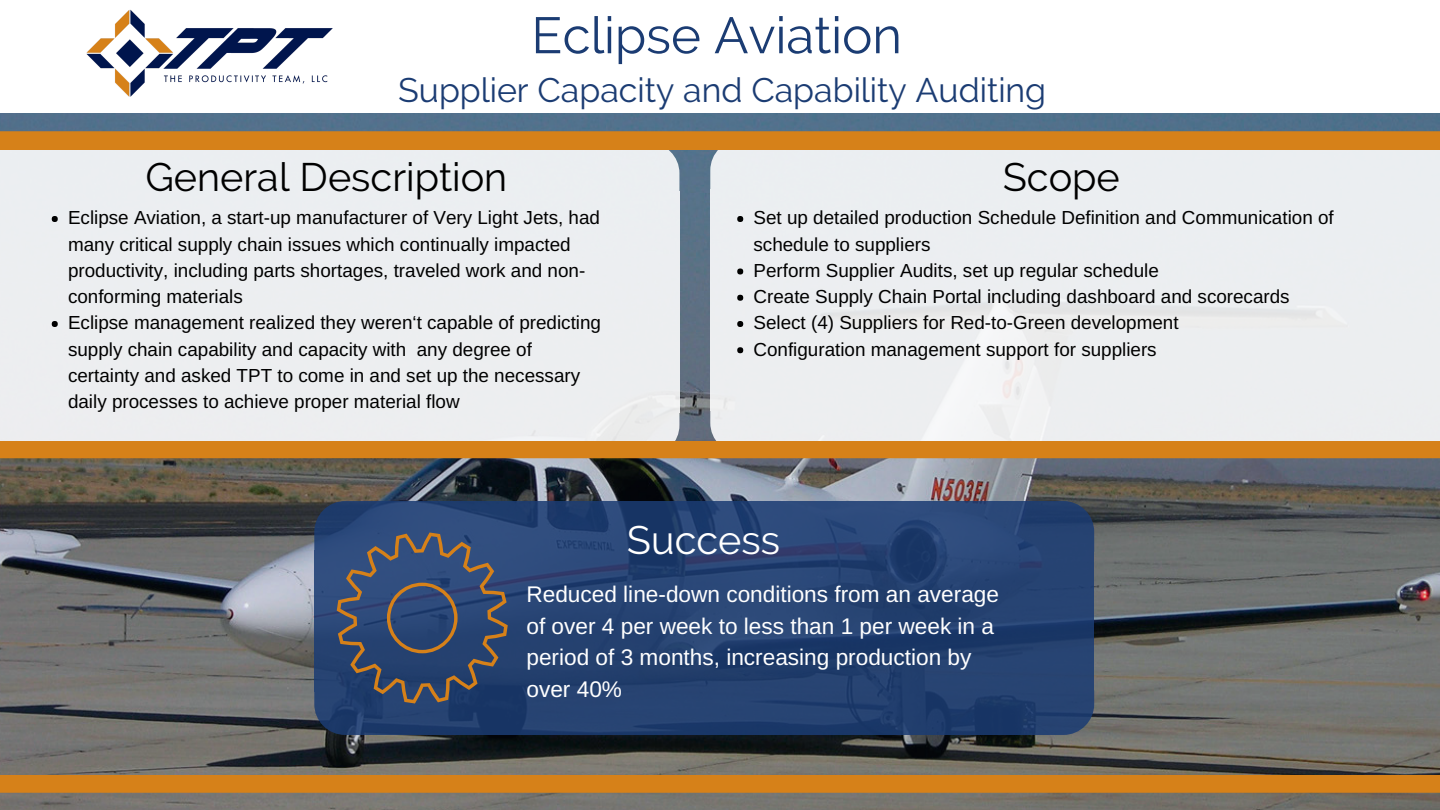
<style>
.page{position:relative;width:1440px;height:810px;background:#fff}
.page>*{position:absolute;margin:0;border:0;box-sizing:border-box;transform-origin:0 0}
.t1{font:50.9px "Raleway";color:#1b3c73}
.t2{font:39.6px "Raleway";color:#000}
.t3{font:39.6px "Raleway";color:#fff}
.t4{font:34px "Raleway";color:#1b3c73}
.t5{font:22.6px/31.5px "Arimo";color:#fff}
.t6{font:18.9px/26.2px "Arimo";color:#000}
</style>
<div class="page">
<img style="left:0;top:113px;width:1440px;height:697px">
<div style="left:632px;top:192px;width:47px;height:221px;background:#eceef0"></div>
<div style="left:16px;top:192px;width:617px;height:221px;background:#eceef0"></div>
<div style="left:0;top:192px;width:18px;height:221px;background:#eceef0"></div>
<div style="left:1404px;top:189px;width:36px;height:222px;background:#eceef0"></div>
<div style="left:756px;top:189px;width:650px;height:222px;background:#eceef0"></div>
<div style="left:710px;top:189px;width:48px;height:222px;background:#eceef0"></div>
<svg style="left:1048px;top:501px;width:46px;height:49px;background:#26406b"></svg>
<div style="left:1046px;top:550px;width:48px;height:142px;background:linear-gradient(to right,#254271,#254271)"></div>
<svg style="left:508px;top:552px;width:540px;height:138px;background:#244170"></svg>
<svg style="left:508px;top:501px;width:540px;height:51px;background:#274475"></svg>
<div style="left:360px;top:690px;width:688px;height:45px;background:linear-gradient(to bottom,#274372,#1d3a6a)"></div>
<svg style="left:1046px;top:690px;width:48px;height:45px;background:#2c4670"></svg>
<svg style="left:0;top:409px;width:1440px;height:49px;background:#e2c6a3"></svg>
<svg style="left:0;top:131px;width:1440px;height:62px;background:#e1caad"></svg>
<div style="left:0;top:775px;width:1440px;height:18px;background:#d68119"></div>
<img style="left:86px;top:9px;width:247px;height:88px">
<svg style="left:314px;top:501px;width:194px;height:234px;background:#35496c"></svg>
<svg style="left:52px;top:216px;width:6px;height:6px"></svg>
<svg style="left:52px;top:321px;width:6px;height:6px"></svg>
<svg style="left:737px;top:216px;width:6px;height:6px"></svg>
<svg style="left:737px;top:268px;width:6px;height:6px"></svg>
<svg style="left:737px;top:295px;width:6px;height:6px"></svg>
<svg style="left:737px;top:321px;width:6px;height:6px"></svg>
<svg style="left:737px;top:347px;width:6px;height:6px"></svg>
<h1 class="t1" style="left:531px;top:5px;width:372px">Eclipse Aviation</h1>
<h3 class="t4" style="left:398px;top:70px;width:650px">Supplier Capacity and Capability Auditing</h3>
<h2 class="t2" style="left:145px;top:153px;width:363px">General Description</h2>
<h2 class="t2" style="left:1003px;top:154px;width:119px">Scope</h2>
<p class="t6" style="left:68px;top:205px;width:535px">Eclipse Aviation, a start-up manufacturer of Very Light Jets, had many critical supply chain issues which continually impacted productivity, including parts shortages, traveled work and non&shy;conforming materials<br>Eclipse management realized they weren‘t capable of predicting supply chain capability and capacity with any degree of certainty and asked TPT to come in and set up the necessary daily processes to achieve proper material flow</p>
<p class="t6" style="left:754px;top:205px;width:582px">Set up detailed production Schedule Definition and Communication of schedule to suppliers<br>Perform Supplier Audits, set up regular schedule<br>Create Supply Chain Portal including dashboard and scorecards Select (4) Suppliers for Red-to-Green development<br>Configuration management support for suppliers</p>
<h2 class="t3" style="left:627px;top:516px;width:155px">Success</h2>
<p class="t5" style="left:526px;top:579px;width:474px">Reduced line-down conditions from an average of over 4 per week to less than 1 per week in a period of 3 months, increasing production by over 40%</p>
</div>
